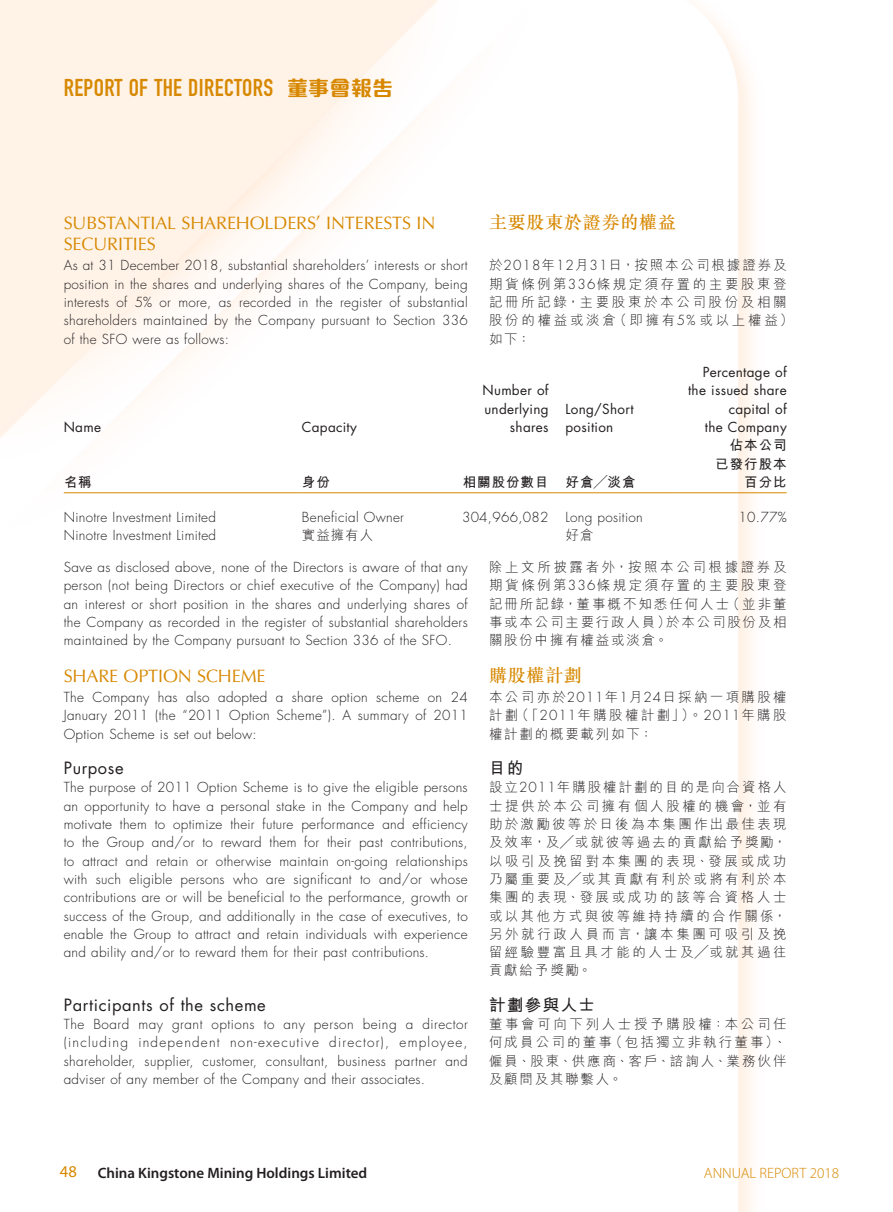
<style>
.page{position:relative;width:893px;height:1212px;background:#fff}
.page>*{position:absolute;margin:0;border:0;box-sizing:border-box;transform-origin:0 0}
.t1{font:24px "DIN Engschrift Std";letter-spacing:.015em;color:#d78800}
.t2{font:18px/21.6px "Optima LT Std";letter-spacing:-.005em;color:#d78800}
.t3{font:500 18px "M Sung HK";letter-spacing:.045em;color:#d78800}
.t4{font:16.5px "Futura Std";letter-spacing:.035em;color:#231f20}
.t5{font:700 16.5px "M Hei HK";letter-spacing:.085em;color:#231f20}
.t6{font:16.5px "Myriad Pro";color:#d78800}
.t7{font:600 15px "Myriad Pro";color:#231f20}
.t8{font:300 15px "Myriad Pro";color:#d78800}
.t9{font:300 13.5px/18.3px "Futura Std";letter-spacing:.02em;color:#231f20;text-align:justify}
.t10{font:300 13.5px/18.3px "M Hei HK";letter-spacing:.17em;color:#231f20;text-align:justify}
.t11{font:13.5px/18.3px "Futura Std";letter-spacing:.02em;color:#231f20;text-align:right}
.t12{font:300 13.5px/18.3px "M Hei HK";letter-spacing:.195em;color:#231f20}
.t13{font:700 13.5px/18.3px "M Hei HK";letter-spacing:.07em;color:#231f20;text-align:right}
.s1{font-family:"M Elle HK";font-weight:800;font-size:21px}
.s2{font-family:"Futura Std"}
</style>
<div class="page">
<hr style="left:64px;top:492px;width:238px;height:1px;background:#d78800">
<hr style="left:302px;top:492px;width:136px;height:1px;background:#d78800">
<hr style="left:438px;top:492px;width:119px;height:1px;background:#d78800">
<hr style="left:557px;top:492px;width:119px;height:1px;background:#d78800">
<hr style="left:676px;top:492px;width:111px;height:1px;background:#d78800">
<h1 class="t1" style="left:64px;top:74px;width:331px">REPORT OF THE DIRECTORS <span class="s1">董事會報告</span></h1>
<h2 class="t2" style="left:64px;top:212px;width:373px">SUBSTANTIAL SHAREHOLDERS’ INTERESTS IN<br>SECURITIES</h2>
<p class="t9" style="left:64px;top:257px;width:405px">As at 31 December 2018, substantial shareholders’ interests or short position in the shares and underlying shares of the Company, being interests of 5% or more, as recorded in the register of substantial shareholders maintained by the Company pursuant to Section 336 of the SFO were as follows:</p>
<p class="t11" style="left:64px;top:418px;width:39px">Name</p>
<p class="t11" style="left:302px;top:418px;width:56px">Capacity</p>
<h2 class="t3" style="left:489px;top:210px;width:188px">主要股東於證券的權益</h2>
<p class="t12" style="left:489px;top:256px;width:306px">於<span class="s2">2018</span>年<span class="s2">12</span>月<span class="s2">31</span>日，按照本公司根據證券及期貨條例第<span class="s2">336</span>條規定須存置的主要股東登記冊所記錄，主要股東於本公司股份及相關股份的權益或淡倉（即擁有<span class="s2">5%</span>或以上權益）如下：</p>
<p class="t11" style="left:483px;top:381px;width:67px">Number of underlying shares</p>
<p class="t11" style="left:566px;top:400px;width:70px;text-align:left">Long/Short position</p>
<p class="t11" style="left:688px;top:363px;width:100px">Percentage of the issued share capital of<br>the Company</p>
<p class="t13" style="left:64px;top:472px;width:29px">名稱</p>
<p class="t13" style="left:302px;top:472px;width:29px">身份</p>
<p class="t13" style="left:463px;top:472px;width:87px">相關股份數目</p>
<p class="t13" style="left:566px;top:472px;width:71px">好倉╱淡倉</p>
<p class="t13" style="left:715px;top:435px;width:73px">佔本公司已發行股本百分比</p>
<p class="t9" style="left:64px;top:508px;width:154px">Ninotre Investment Limited</p>
<p class="t9" style="left:302px;top:508px;width:104px">Beneficial Owner</p>
<p class="t9" style="left:462px;top:508px;width:88px">304,966,082</p>
<p class="t9" style="left:566px;top:508px;width:79px">Long position</p>
<p class="t9" style="left:739px;top:508px;width:50px">10.77%</p>
<p class="t9" style="left:64px;top:526px;width:154px">Ninotre Investment Limited</p>
<p class="t10" style="left:302px;top:526px;width:73px">實益擁有人</p>
<p class="t10" style="left:566px;top:526px;width:29px">好倉</p>
<p class="t9" style="left:64px;top:558px;width:405px">Save as disclosed above, none of the Directors is aware of that any person (not being Directors or chief executive of the Company) had an interest or short position in the shares and underlying shares of the Company as recorded in the register of substantial shareholders maintained by the Company pursuant to Section 336 of the SFO.</p>
<h2 class="t2" style="left:64px;top:665px;width:203px">SHARE OPTION SCHEME</h2>
<p class="t9" style="left:64px;top:688px;width:405px">The Company has also adopted a share option scheme on 24<br>January 2011 (the “2011 Option Scheme”). A summary of 2011<br>Option Scheme is set out below:</p>
<p class="t4" style="left:64px;top:757px;width:61px">Purpose</p>
<p class="t9" style="left:64px;top:779px;width:405px">The purpose of 2011 Option Scheme is to give the eligible persons an opportunity to have a personal stake in the Company and help motivate them to optimize their future performance and efficiency to the Group and/or to reward them for their past contributions, to attract and retain or otherwise maintain on-going relationships with such eligible persons who are significant to and/or whose contributions are or will be beneficial to the performance, growth or success of the Group, and additionally in the case of executives, to enable the Group to attract and retain individuals with experience and ability and/or to reward them for their past contributions.</p>
<p class="t4" style="left:64px;top:994px;width:204px">Participants of the scheme</p>
<p class="t9" style="left:64px;top:1015px;width:406px">The Board may grant options to any person being a director (including independent non-executive director), employee, shareholder, supplier, customer, consultant, business partner and adviser of any member of the Company and their associates.</p>
<p class="t10" style="left:489px;top:558px;width:299px">除上文所披露者外，按照本公司根據證券及期貨條例第<span class="s2">336</span>條規定須存置的主要股東登記冊所記錄，董事概不知悉任何人士（並非董事或本公司主要行政人員）於本公司股份及相關股份中擁有權益或淡倉。</p>
<h2 class="t3" style="left:489px;top:663px;width:95px">購股權計劃</h2>
<p class="t10" style="left:489px;top:688px;width:299px">本公司亦於<span class="s2">2011</span>年<span class="s2">1</span>月<span class="s2">24</span>日採納一項購股權計劃（「<span class="s2">2011</span>年購股權計劃」）。<span class="s2">2011</span>年購股權計劃的概要載列如下：</p>
<p class="t5" style="left:489px;top:756px;width:36px">目的</p>
<p class="t10" style="left:489px;top:778px;width:299px">設立<span class="s2">2011</span>年購股權計劃的目的是向合資格人士提供於本公司擁有個人股權的機會，並有助於激勵彼等於日後為本集團作出最佳表現及效率，及╱或就彼等過去的貢獻給予獎勵，以吸引及挽留對本集團的表現、發展或成功乃屬重要及╱或其貢獻有利於或將有利於本集團的表現、發展或成功的該等合資格人士或以其他方式與彼等維持持續的合作關係，另外就行政人員而言，讓本集團可吸引及挽留經驗豐富且具才能的人士及╱或就其過往貢獻給予獎勵。</p>
<p class="t5" style="left:489px;top:993px;width:108px">計劃參與人士</p>
<p class="t10" style="left:489px;top:1015px;width:299px">董事會可向下列人士授予購股權：本公司任何成員公司的董事（包括獨立非執行董事）、僱員、股東、供應商、客戶、諮詢人、業務伙伴及顧問及其聯繫人。</p>
<p class="t6" style="left:60px;top:1161px;width:19px">48</p>
<p class="t7" style="left:98px;top:1163px;width:271px">China Kingstone Mining Holdings Limited</p>
<p class="t8" style="left:704px;top:1164px;width:137px">ANNUAL REPORT 2018</p>
</div>
